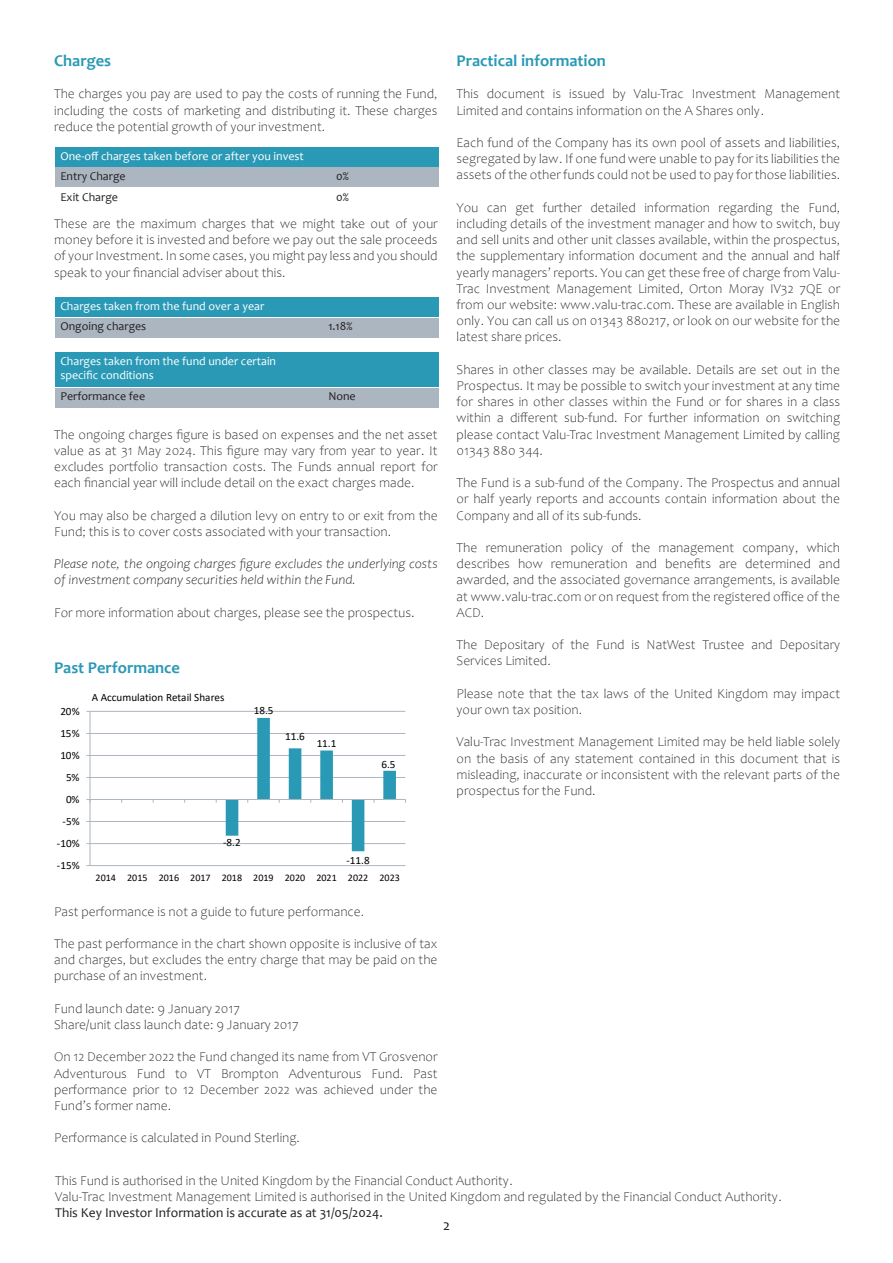
<style>
.page{position:relative;width:893px;height:1263px;background:#fff}
.page>*{position:absolute;margin:0;border:0;box-sizing:border-box;transform-origin:0 0}
.t1{font:700 16.5px "Candara";color:#2999b6}
.t2{font:15px "Candara";color:#231f20}
.t3{font:300 13.5px/16.2px "Candara";color:#231f20;text-align:justify}
.t4{font:italic 300 13.5px/16.2px "Candara";color:#231f20}
.t5{font:13.5px "Candara";color:#231f20}
.t6{font:12px "Candara";color:#fff}
.t7{font:12px "Candara";color:#231f20}
.t8{font:11.1px "Calibri";color:#000}
.t9{font:10.05px "Calibri";color:#000}
</style>
<div class="page">
<div style="left:55px;top:168px;width:193px;height:19px;background:#acb6c1"></div>
<div style="left:249px;top:168px;width:190px;height:19px;background:#acb6c1"></div>
<div style="left:55px;top:147px;width:384px;height:20px;background:#2999b6"></div>
<div style="left:55px;top:318px;width:191px;height:19px;background:#acb6c1"></div>
<div style="left:247px;top:318px;width:192px;height:19px;background:#acb6c1"></div>
<div style="left:55px;top:298px;width:384px;height:19px;background:#2999b6"></div>
<div style="left:55px;top:388px;width:191px;height:19px;background:#acb6c1"></div>
<div style="left:247px;top:388px;width:192px;height:19px;background:#acb6c1"></div>
<div style="left:55px;top:353px;width:384px;height:34px;background:#2999b6"></div>
<hr style="left:90px;top:865px;width:315px;height:1px;background:#acb6c1">
<hr style="left:90px;top:843px;width:315px;height:1px;background:#acb6c1">
<hr style="left:90px;top:821px;width:315px;height:1px;background:#acb6c1">
<hr style="left:90px;top:777px;width:315px;height:1px;background:#acb6c1">
<hr style="left:90px;top:755px;width:315px;height:1px;background:#acb6c1">
<hr style="left:90px;top:733px;width:315px;height:1px;background:#acb6c1">
<hr style="left:90px;top:711px;width:315px;height:1px;background:#acb6c1">
<hr style="left:90px;top:711px;width:1px;height:154px;background:#acb6c1">
<hr style="left:90px;top:799px;width:315px;height:1px;background:#acb6c1">
<svg style="left:226px;top:718px;width:170px;height:133px"></svg>
<p class="t1" style="left:54px;top:50px;width:59px">Charges</p>
<p class="t3" style="left:54px;top:86px;width:385px">The charges you pay are used to pay the costs of running the Fund, including the costs of marketing and distributing it. These charges reduce the potential growth of your investment.</p>
<p class="t6" style="left:60px;top:148px;width:245px">One-off charges taken before or after you invest</p>
<p class="t7" style="left:60px;top:169px;width:67px">Entry Charge</p>
<p class="t7" style="left:336px;top:169px;width:14px">0%</p>
<p class="t7" style="left:60px;top:189px;width:59px">Exit Charge</p>
<p class="t7" style="left:336px;top:189px;width:14px">0%</p>
<p class="t3" style="left:54px;top:216px;width:385px">These are the maximum charges that we might take out of your money before it is invested and before we pay out the sale proceeds of your Investment. In some cases, you might pay less and you should speak to your financial adviser about this.</p>
<p class="t6" style="left:60px;top:299px;width:205px">Charges taken from the fund over a year</p>
<p class="t7" style="left:60px;top:319px;width:87px">Ongoing charges</p>
<p class="t7" style="left:328px;top:319px;width:26px">1.18%</p>
<p class="t6" style="left:60px;top:354px;width:217px">Charges taken from the fund under certain</p>
<p class="t6" style="left:60px;top:368px;width:95px">specific conditions</p>
<p class="t7" style="left:60px;top:389px;width:86px">Performance fee</p>
<p class="t7" style="left:328px;top:389px;width:29px">None</p>
<p class="t3" style="left:54px;top:426px;width:385px">The ongoing charges figure is based on expenses and the net asset value as at 31 May 2024. This figure may vary from year to year. It excludes portfolio transaction costs. The Funds annual report for each financial year will include detail on the exact charges made.</p>
<p class="t3" style="left:54px;top:507px;width:385px">You may also be charged a dilution levy on entry to or exit from the<br>Fund; this is to cover costs associated with your transaction.</p>
<p class="t4" style="left:54px;top:556px;width:385px">Please note, the ongoing charges figure excludes the underlying costs of investment company securities held within the Fund.</p>
<p class="t3" style="left:54px;top:604px;width:362px">For more information about charges, please see the prospectus.</p>
<p class="t1" style="left:54px;top:657px;width:127px">Past Performance</p>
<p class="t8" style="left:60px;top:703px;width:21px">20%</p>
<p class="t8" style="left:60px;top:725px;width:21px">15%</p>
<p class="t8" style="left:60px;top:747px;width:21px">10%</p>
<p class="t8" style="left:66px;top:769px;width:15px">5%</p>
<p class="t8" style="left:66px;top:791px;width:15px">0%</p>
<p class="t8" style="left:63px;top:813px;width:19px">-5%</p>
<p class="t8" style="left:57px;top:835px;width:24px">-10%</p>
<p class="t8" style="left:57px;top:857px;width:24px">-15%</p>
<p class="t8" style="left:92px;top:689px;width:134px">A Accumulation Retail Shares</p>
<p class="t8" style="left:254px;top:703px;width:21px">18.5</p>
<p class="t8" style="left:285px;top:729px;width:21px">11.6</p>
<p class="t8" style="left:317px;top:735px;width:21px">11.1</p>
<p class="t8" style="left:381px;top:757px;width:16px">6.5</p>
<p class="t8" style="left:223px;top:834px;width:19px">-8.2</p>
<p class="t8" style="left:347px;top:852px;width:25px">-11.8</p>
<p class="t9" style="left:96px;top:871px;width:306px">2014 2015 2016 2017 2018 2019 2020 2021 2022 2023</p>
<p class="t3" style="left:54px;top:903px;width:312px">Past performance is not a guide to future performance.</p>
<p class="t3" style="left:54px;top:936px;width:385px">The past performance in the chart shown opposite is inclusive of tax and charges, but excludes the entry charge that may be paid on the purchase of an investment.</p>
<p class="t3" style="left:54px;top:1000px;width:187px">Fund launch date: 9 January 2017</p>
<p class="t3" style="left:54px;top:1017px;width:246px">Share/unit class launch date: 9 January 2017</p>
<p class="t3" style="left:54px;top:1049px;width:385px">On 12 December 2022 the Fund changed its name from VT Grosvenor Adventurous Fund to VT Brompton Adventurous Fund. Past performance prior to 12 December 2022 was achieved under the Fund’s former name.</p>
<p class="t3" style="left:54px;top:1130px;width:247px">Performance is calculated in Pound Sterling.</p>
<p class="t1" style="left:457px;top:50px;width:151px">Practical information</p>
<p class="t3" style="left:457px;top:86px;width:385px">This document is issued by Valu-Trac Investment Management<br>Limited and contains information on the A Shares only.</p>
<p class="t3" style="left:457px;top:135px;width:385px">Each fund of the Company has its own pool of assets and liabilities, segregated by law. If one fund were unable to pay for its liabilities the assets of the other funds could not be used to pay for those liabilities.</p>
<p class="t3" style="left:457px;top:199px;width:385px">You can get further detailed information regarding the Fund, including details of the investment manager and how to switch, buy and sell units and other unit classes available, within the prospectus, the supplementary information document and the annual and half yearly managers’ reports. You can get these free of charge from Valu-Trac Investment Management Limited, Orton Moray IV32 7QE or from our website: www.valu-trac.com. These are available in English only. You can call us on 01343 880217, or look on our website for the latest share prices.</p>
<p class="t3" style="left:457px;top:361px;width:385px">Shares in other classes may be available. Details are set out in the Prospectus. It may be possible to switch your investment at any time for shares in other classes within the Fund or for shares in a class within a different sub-fund. For further information on switching please contact Valu-Trac Investment Management Limited by calling 01343 880 344.</p>
<p class="t3" style="left:457px;top:475px;width:385px">The Fund is a sub-fund of the Company. The Prospectus and annual or half yearly reports and accounts contain information about the Company and all of its sub-funds.</p>
<p class="t3" style="left:457px;top:540px;width:385px">The remuneration policy of the management company, which describes how remuneration and benefits are determined and awarded, and the associated governance arrangements, is available at www.valu-trac.com or on request from the registered office of the ACD.</p>
<p class="t3" style="left:457px;top:637px;width:385px">The Depositary of the Fund is NatWest Trustee and Depositary<br>Services Limited.</p>
<p class="t3" style="left:457px;top:685px;width:385px">Please note that the tax laws of the United Kingdom may impact your own tax position.</p>
<p class="t3" style="left:457px;top:734px;width:385px">Valu-Trac Investment Management Limited may be held liable solely on the basis of any statement contained in this document that is misleading, inaccurate or inconsistent with the relevant parts of the prospectus for the Fund.</p>
<p class="t3" style="left:55px;top:1172px;width:459px">This Fund is authorised in the United Kingdom by the Financial Conduct Authority.</p>
<p class="t3" style="left:55px;top:1189px;width:728px">Valu-Trac Investment Management Limited is authorised in the United Kingdom and regulated by the Financial Conduct Authority.</p>
<p class="t5" style="left:55px;top:1204px;width:329px">This Key Investor Information is accurate as at 31/05/2024.</p>
<p class="t2" style="left:443px;top:1216px;width:8px">2</p>
</div>
